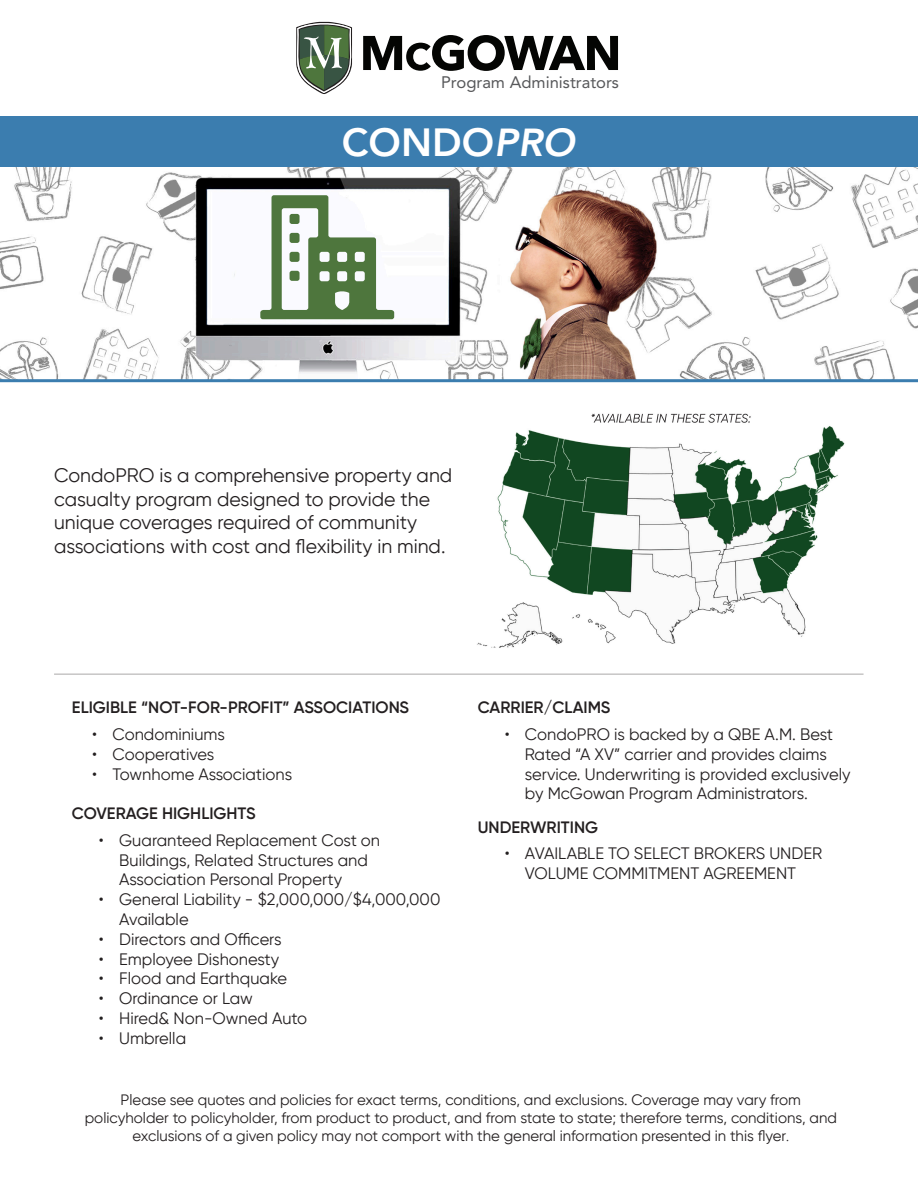
<style>
.page{position:relative;width:918px;height:1188px;background:#fff}
.page>*{position:absolute;margin:0;border:0;box-sizing:border-box;transform-origin:0 0}
.t1{font:800 39px "Avenir LT Std";color:#fff}
.t2{font:19.5px/23.4px "Gilroy";color:#231f20}
.t3{font:16.65px "Avenir LT Std";color:#57585a}
.t4{font:16.5px/19.8px "Gilroy";color:#231f20}
.t5{font:600 16.5px "Gilroy";color:#231f20}
.t6{font:15px/18px "Gilroy";color:#231f20;text-align:center}
.s1{font-family:"Avenir";font-style:italic}
.s2{font-size:12.75px}
</style>
<div class="page">
<hr style="left:54px;top:673px;width:810px;height:2px;background:#231f20">
<img style="left:0;top:167px;width:918px;height:212px">
<div style="left:0;top:117px;width:918px;height:50px;background:#3b7daf"></div>
<svg style="left:363px;top:35px;width:255px;height:36px"></svg>
<svg style="left:296px;top:22px;width:56px;height:72px"></svg>
<hr style="left:0;top:379px;width:918px;height:3px;background:#3b7daf">
<svg style="left:260px;top:195px;width:134px;height:124px"></svg>
<img style="left:477px;top:413px;width:368px;height:235px">
<p class="t3" style="left:441px;top:73px;width:179px">Program Administrators</p>
<p class="t1" style="left:342px;top:119px;width:235px">CONDO<span class="s1">PRO</span></p>
<p class="t2" style="left:54px;top:464px;width:400px">CondoPRO is a comprehensive property and casualty program designed to provide the unique coverages required of community associations with cost and flexibility in mind.</p>
<p class="t5" style="left:72px;top:697px;width:339px">ELIGIBLE “NOT-FOR-PROFIT” ASSOCIATIONS</p>
<p class="t4" style="left:92px;top:724px;width:134px">• Condominiums</p>
<p class="t4" style="left:92px;top:744px;width:124px">• Cooperatives</p>
<p class="t4" style="left:92px;top:764px;width:202px">• Townhome Associations</p>
<p class="t5" style="left:72px;top:803px;width:185px">COVERAGE HIGHLIGHTS</p>
<p class="t4" style="left:119px;top:830px;width:262px;text-indent:-20px">• Guaranteed Replacement Cost on<br>Buildings, Related Structures and<br>Association Personal Property</p>
<p class="t4" style="left:119px;top:889px;width:323px;text-indent:-20px">• General Liability - $2,000,000/$4,000,000<br>Available</p>
<p class="t4" style="left:99px;top:929px;width:184px">• Directors and Officers</p>
<p class="t4" style="left:99px;top:949px;width:182px">• Employee Dishonesty</p>
<p class="t4" style="left:99px;top:969px;width:190px">• Flood and Earthquake</p>
<p class="t4" style="left:99px;top:988px;width:155px">• Ordinance or Law</p>
<p class="t4" style="left:99px;top:1008px;width:210px">• Hired&amp; Non-Owned Auto</p>
<p class="t4" style="left:99px;top:1028px;width:89px">• Umbrella</p>
<p class="t5" style="left:478px;top:697px;width:134px">CARRIER/CLAIMS</p>
<p class="t4" style="left:525px;top:724px;width:327px;text-indent:-20px">• CondoPRO is backed by a QBE A.M. Best Rated “A XV” carrier and provides claims service. Underwriting is provided exclusively by McGowan Program Administrators.</p>
<p class="t5" style="left:478px;top:817px;width:122px">UNDERWRITING</p>
<p class="t4" style="left:505px;top:843px;width:319px;text-align:center">• AVAILABLE TO SELECT BROKERS UNDER<br>VOLUME COMMITMENT AGREEMENT</p>
<p class="t6" style="left:85px;top:1090px;width:754px">Please see quotes and policies for exact terms, conditions, and exclusions. Coverage may vary from policyholder to policyholder, from product to product, and from state to state; therefore terms, conditions, and exclusions of a given policy may not comport with the general information presented in this flyer<span class="s2">.</span></p>
</div>
